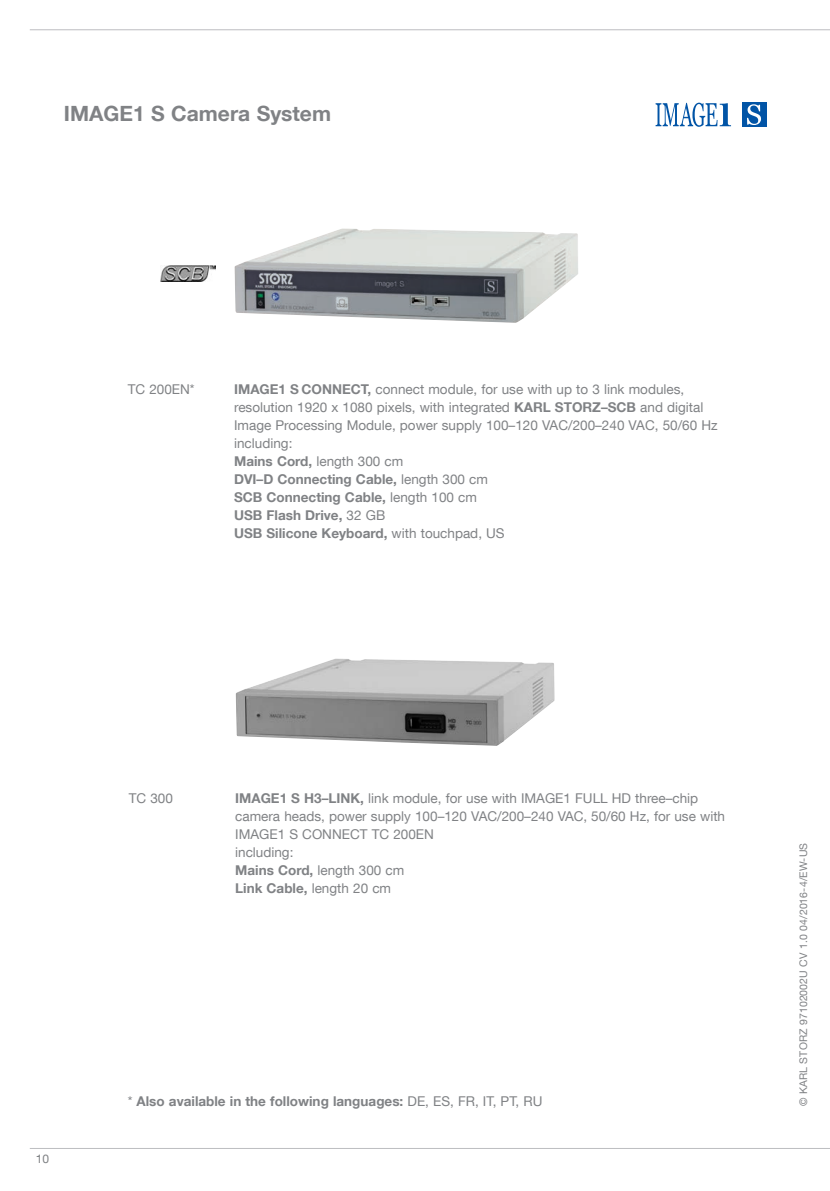
<style>
.page{position:relative;width:830px;height:1191px;background:#fff}
.page>*{position:absolute;margin:0;border:0;box-sizing:border-box;transform-origin:0 0}
.t1{font:700 21px "KS Helvetica Neue";color:#808285}
.t2{font:13.5px/18px "KS Helvetica Neue";color:#808285}
.t3{font:700 13.5px "KS Helvetica Neue";color:#808285}
.t4{font:12px "KS Helvetica Neue";color:#808285}
.t5{font:10.5px "KS Helvetica Neue";letter-spacing:.01em;color:#808285}
.s1{font-weight:700}
.s2{font-weight:400}
</style>
<div class="page">
<hr style="left:30px;top:29px;width:799px;height:1px;background:#bcbdc0">
<hr style="left:30px;top:1148px;width:799px;height:1px;background:#bcbdc0">
<img style="left:234px;top:228px;width:344px;height:95px">
<div style="left:741px;top:103px;width:24px;height:24px;background:#0154a6"></div>
<svg style="left:747px;top:104px;width:13px;height:21px"></svg>
<svg style="left:655px;top:103px;width:75px;height:24px"></svg>
<img style="left:236px;top:658px;width:318px;height:88px">
<img style="left:160px;top:265px;width:55px;height:17px">
<h1 class="t1" style="left:64px;top:101px;width:268px">IMAGE1 S Camera System</h1>
<p class="t2" style="left:128px;top:379px;width:68px">TC 200EN*</p>
<p class="t2" style="left:234px;top:379px;width:485px"><span class="s1">IMAGE1 S CONNECT,</span> connect module, for use with up to 3 link modules, resolution 1920 x 1080 pixels, with integrated <span class="s1">KARL STORZ–SCB</span> and digital Image Processing Module, power supply 100–120 VAC/200–240 VAC, 50/60 Hz including:<br><span class="s1">Mains Cord,</span> length 300 cm<br><span class="s1">DVI–D Connecting Cable,</span> length 300 cm<br><span class="s1">SCB Connecting Cable,</span> length 100 cm<br><span class="s1">USB Flash Drive,</span> 32 GB<br><span class="s1">USB Silicone Keyboard,</span> with touchpad, US</p>
<p class="t4" style="left:36px;top:1151px;width:15px">10</p>
<p class="t2" style="left:129px;top:789px;width:46px">TC 300</p>
<p class="t2" style="left:235px;top:789px;width:491px"><span class="s1">IMAGE1 S H3–LINK,</span> link module, for use with IMAGE1 FULL HD three–chip camera heads, power supply 100–120 VAC/200–240 VAC, 50/60 Hz, for use with IMAGE1 S CONNECT TC 200EN<br>including:<br><span class="s1">Mains Cord,</span> length 300 cm<br><span class="s1">Link Cable,</span> length 20 cm</p>
<p class="t3" style="left:128px;top:1092px;width:416px"><span class="s2">*</span> Also available in the following languages: <span class="s2">DE, ES, FR, IT, PT, RU</span></p>
<p class="t5" style="left:796px;top:1106px;width:264px;rotate:-90deg">© KARL STORZ 97102002U CV 1.0 04/2016-4/EW-US</p>
</div>
